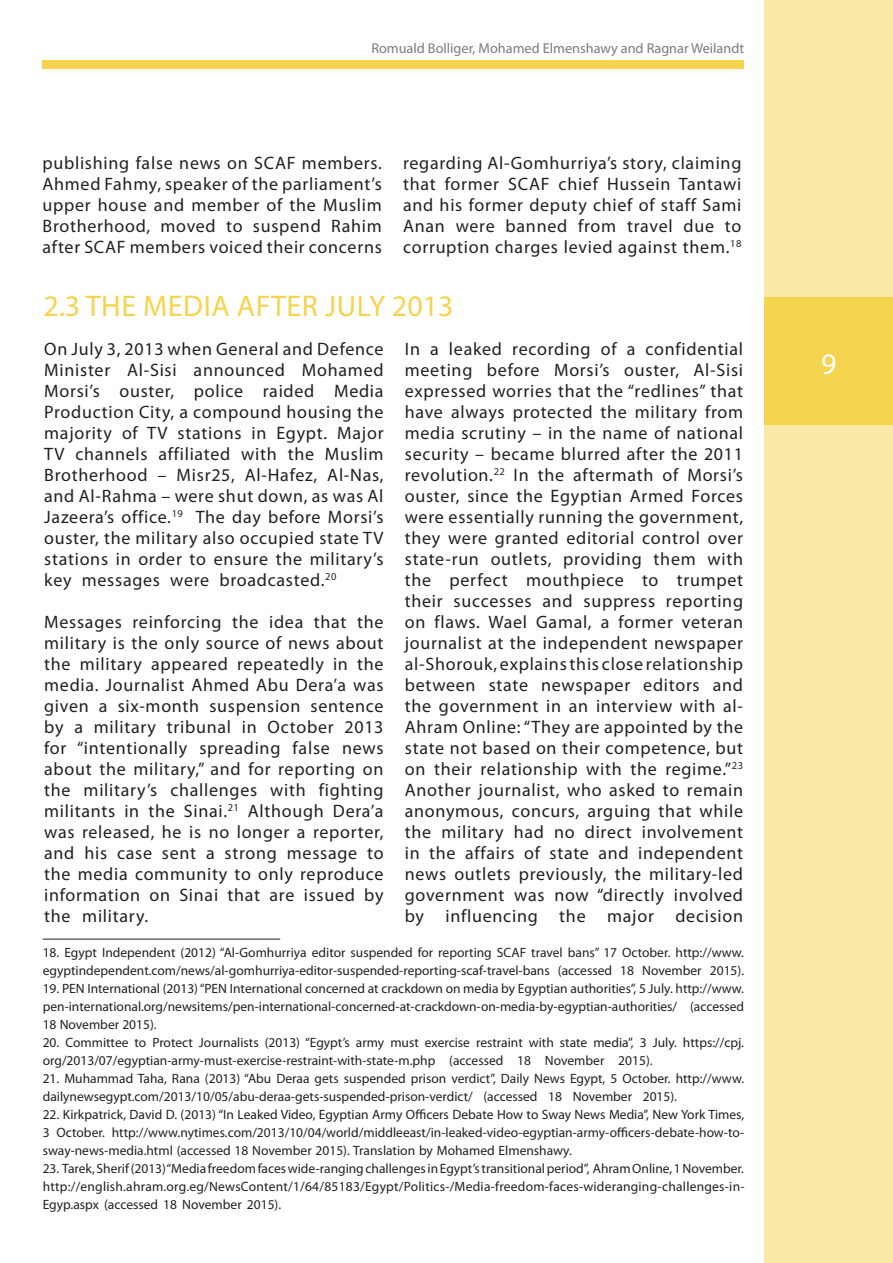
<style>
.page{position:relative;width:893px;height:1263px;background:#fff}
.page>*{position:absolute;margin:0;border:0;box-sizing:border-box;transform-origin:0 0}
.t1{font:30px "Myriad Pro";letter-spacing:.02em;color:#f5d44d}
.t2{font:30px "Myriad Pro";color:#fff}
.t3{font:18px/21px "Myriad Pro";letter-spacing:.04em;color:#231f20;text-align:justify}
.t4{font:14.25px "Myriad Pro";color:#7c7a7d}
.t5{font:13.5px/18px "Myriad Pro";color:#231f20}
</style>
<div class="page">
<div style="left:765px;top:0;width:128px;height:1263px;background:#fae9a6"></div>
<div style="left:43px;top:61px;width:701px;height:8px;background:#f5d450"></div>
<div style="left:765px;top:298px;width:128px;height:127px;background:#f5d450"></div>
<hr style="left:43px;top:939px;width:237px;height:1px;background:#231f20">
<p class="t4" style="left:371px;top:39px;width:374px">Romuald Bolliger, Mohamed Elmenshawy and Ragnar Weilandt</p>
<p class="t3" style="left:43px;top:152px;width:341px">publishing false news on SCAF members.<br>Ahmed Fahmy, speaker of the parliament’s upper house and member of the Muslim Brotherhood, moved to suspend Rahim after SCAF members voiced their concerns</p>
<p class="t3" style="left:403px;top:152px;width:340px">regarding Al-Gomhurriya’s story, claiming that former SCAF chief Hussein Tantawi and his former deputy chief of staff Sami Anan were banned from travel due to corruption charges levied against them.<sup>18</sup></p>
<p class="t1" style="left:43px;top:287px;width:412px">2.3 THE MEDIA AFTER JULY 2013</p>
<p class="t3" style="left:405px;top:338px;width:340px">In a leaked recording of a confidential meeting before Morsi’s ouster, Al-Sisi expressed worries that the “redlines” that have always protected the military from media scrutiny – in the name of national security – became blurred after the 2011 revolution.<sup>22</sup> In the aftermath of Morsi’s ouster, since the Egyptian Armed Forces were essentially running the government, they were granted editorial control over state-run outlets, providing them with the perfect mouthpiece to trumpet their successes and suppress reporting on flaws. Wael Gamal, a former veteran journalist at the independent newspaper al-Shorouk, explains this close relationship between state newspaper editors and the government in an interview with al-Ahram Online: “They are appointed by the state not based on their competence, but on their relationship with the regime.”<sup>23<br></sup>Another journalist, who asked to remain anonymous, concurs, arguing that while the military had no direct involvement in the affairs of state and independent news outlets previously, the military-led government was now “directly involved by influencing the major decision</p>
<p class="t5" style="left:43px;top:943px;width:703px">18. Egypt Independent (2012) “Al-Gomhurriya editor suspended for reporting SCAF travel bans” 17 October. http://www. egyptindependent.com/news/al-gomhurriya-editor-suspended-reporting-scaf-travel-bans (accessed 18 November 2015).</p>
<p class="t5" style="left:43px;top:979px;width:703px;text-align:justify">19. PEN International (2013) “PEN International concerned at crackdown on media by Egyptian authorities”, 5 July. http://www. pen-international.org/newsitems/pen-international-concerned-at-crackdown-on-media-by-egyptian-authorities/ (accessed 18 November 2015).</p>
<p class="t5" style="left:43px;top:1033px;width:703px">20. Committee to Protect Journalists (2013) “Egypt’s army must exercise restraint with state media”, 3 July. https://cpj. org/2013/07/egyptian-army-must-exercise-restraint-with-state-m.php (accessed 18 November 2015).</p>
<p class="t5" style="left:43px;top:1069px;width:703px">21. Muhammad Taha, Rana (2013) “Abu Deraa gets suspended prison verdict”, Daily News Egypt, 5 October. http://www. dailynewsegypt.com/2013/10/05/abu-deraa-gets-suspended-prison-verdict/ (accessed 18 November 2015).</p>
<p class="t5" style="left:43px;top:1105px;width:703px;text-align:justify">22. Kirkpatrick, David D. (2013) “In Leaked Video, Egyptian Army Officers Debate How to Sway News Media”, New York Times, 3 October. http://www.nytimes.com/2013/10/04/world/middleeast/in-leaked-video-egyptian-army-officers-debate-how-to&shy;sway-news-media.html (accessed 18 November 2015). Translation by Mohamed Elmenshawy.</p>
<p class="t5" style="left:43px;top:1159px;width:703px;text-align:justify">23. Tarek, Sherif (2013) “Media freedom faces wide-ranging challenges in Egypt’s transitional period”, Ahram Online, 1 November. http://english.ahram.org.eg/NewsContent/1/64/85183/Egypt/Politics-/Media-freedom-faces-wideranging-challenges-in-Egyp.aspx (accessed 18 November 2015).</p>
<p class="t3" style="left:44px;top:338px;width:341px">On July 3, 2013 when General and Defence Minister Al-Sisi announced Mohamed Morsi’s ouster, police raided Media Production City, a compound housing the majority of TV stations in Egypt. Major TV channels affiliated with the Muslim Brotherhood – Misr25, Al-Hafez, Al-Nas, and Al-Rahma – were shut down, as was Al Jazeera’s office.<sup>19</sup> The day before Morsi’s ouster, the military also occupied state TV stations in order to ensure the military’s key messages were broadcasted.<sup>20</sup></p>
<p class="t3" style="left:44px;top:611px;width:341px">Messages reinforcing the idea that the military is the only source of news about the military appeared repeatedly in the media. Journalist Ahmed Abu Dera’a was given a six-month suspension sentence by a military tribunal in October 2013 for “intentionally spreading false news about the military,” and for reporting on the military’s challenges with fighting militants in the Sinai.<sup>21</sup> Although Dera’a was released, he is no longer a reporter, and his case sent a strong message to the media community to only reproduce information on Sinai that are issued by the military.</p>
<h1 class="t2" style="left:821px;top:345px;width:17px">9</h1>
</div>
